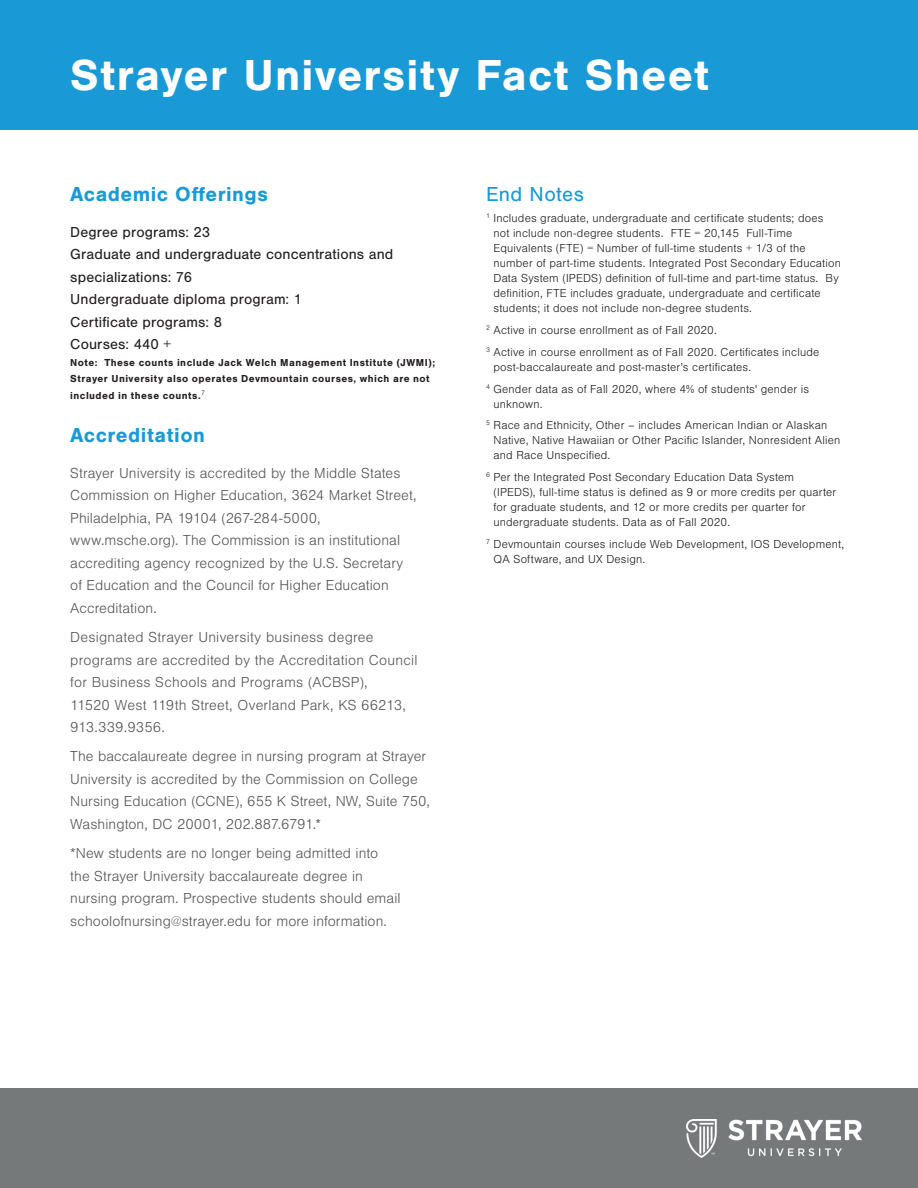
<style>
.page{position:relative;width:918px;height:1188px;background:#fff}
.page>*{position:absolute;margin:0;border:0;box-sizing:border-box;transform-origin:0 0}
.t1{font:700 45px "Nimbus San";letter-spacing:.025em;color:#fff}
.t2{font:700 21px "Nimbus San";letter-spacing:.02em;color:#199ad7}
.t3{font:21px "Nimbus San";letter-spacing:.015em;color:#199ad7}
.t4{font:300 15px/22.5px "Nimbus San";letter-spacing:.005em;color:#57585a}
.t5{font:15px/22.5px "Nimbus San";letter-spacing:.01em;color:#231f20}
.t6{font:300 12px/15px "Nimbus San";letter-spacing:.015em;color:#231f20}
.t7{font:700 10.5px/16.5px "Nimbus San";letter-spacing:.04em;color:#231f20}
</style>
<div class="page">
<div style="left:0;top:1089px;width:918px;height:99px;background:#76797a"></div>
<div style="left:0;top:0;width:918px;height:130px;background:#199ad7"></div>
<img style="left:687px;top:1119px;width:175px;height:38px">
<h1 class="t1" style="left:70px;top:50px;width:640px">Strayer University Fact Sheet</h1>
<h2 class="t2" style="left:70px;top:182px;width:199px">Academic Offerings</h2>
<p class="t5" style="left:70px;top:221px;width:325px">Degree programs: 23<br>Graduate and undergraduate concentrations and specializations: 76<br>Undergraduate diploma program: 1<br>Certificate programs: 8<br>Courses: 440 +</p>
<p class="t7" style="left:70px;top:354px;width:366px">Note: These counts include Jack Welch Management Institute (JWMI);<br>Strayer University also operates Devmountain courses, which are not included in these counts.<sup>7</sup></p>
<h2 class="t2" style="left:70px;top:423px;width:136px">Accreditation</h2>
<p class="t4" style="left:70px;top:462px;width:348px">Strayer University is accredited by the Middle States Commission on Higher Education, 3624 Market Street, Philadelphia, PA 19104 (267-284-5000, www.msche.org). The Commission is an institutional accrediting agency recognized by the U.S. Secretary of Education and the Council for Higher Education Accreditation.</p>
<p class="t4" style="left:70px;top:626px;width:349px">Designated Strayer University business degree programs are accredited by the Accreditation Council for Business Schools and Programs (ACBSP),<br>11520 West 119th Street, Overland Park, KS 66213, 913.339.9356.</p>
<p class="t4" style="left:70px;top:746px;width:361px">The baccalaureate degree in nursing program at Strayer University is accredited by the Commission on College Nursing Education (CCNE), 655 K Street, NW, Suite 750, Washington, DC 20001, 202.887.6791.*</p>
<p class="t4" style="left:70px;top:842px;width:332px">*New students are no longer being admitted into the Strayer University baccalaureate degree in nursing program. Prospective students should email schoolofnursing@strayer.edu for more information.</p>
<h2 class="t3" style="left:486px;top:182px;width:99px">End Notes</h2>
<p class="t6" style="left:494px;top:211px;width:349px;text-indent:-8px"><sup>1</sup> Includes graduate, undergraduate and certificate students; does not include non-degree students. FTE = 20,145 Full-Time Equivalents (FTE) = Number of full-time students + 1/3 of the number of part-time students. Integrated Post Secondary Education Data System (IPEDS) definition of full-time and part-time status. By definition, FTE includes graduate, undergraduate and certificate students; it does not include non-degree students.</p>
<p class="t6" style="left:486px;top:320px;width:335px;line-height:21.8px"><sup>2</sup> Active in course enrollment as of Fall 2020.<br><sup>3</sup> Active in course enrollment as of Fall 2020. Certificates include</p>
<p class="t6" style="left:486px;top:356px;width:325px;line-height:21.8px;text-indent:8px">post-baccalaureate and post-master’s certificates.<br><sup>4</sup> Gender data as of Fall 2020, where 4% of students' gender is</p>
<p class="t6" style="left:486px;top:393px;width:343px;line-height:21.8px;text-indent:8px">unknown.<br><sup>5</sup> Race and Ethnicity, Other – includes American Indian or Alaskan</p>
<p class="t6" style="left:494px;top:433px;width:348px">Native, Native Hawaiian or Other Pacific Islander, Nonresident Alien and Race Unspecified.</p>
<p class="t6" style="left:494px;top:470px;width:344px;text-indent:-8px"><sup>6</sup> Per the Integrated Post Secondary Education Data System (IPEDS), full-time status is defined as 9 or more credits per quarter for graduate students, and 12 or more credits per quarter for undergraduate students. Data as of Fall 2020.</p>
<p class="t6" style="left:494px;top:537px;width:352px;text-indent:-8px"><sup>7</sup> Devmountain courses include Web Development, IOS Development,<br>QA Software, and UX Design.</p>
</div>
